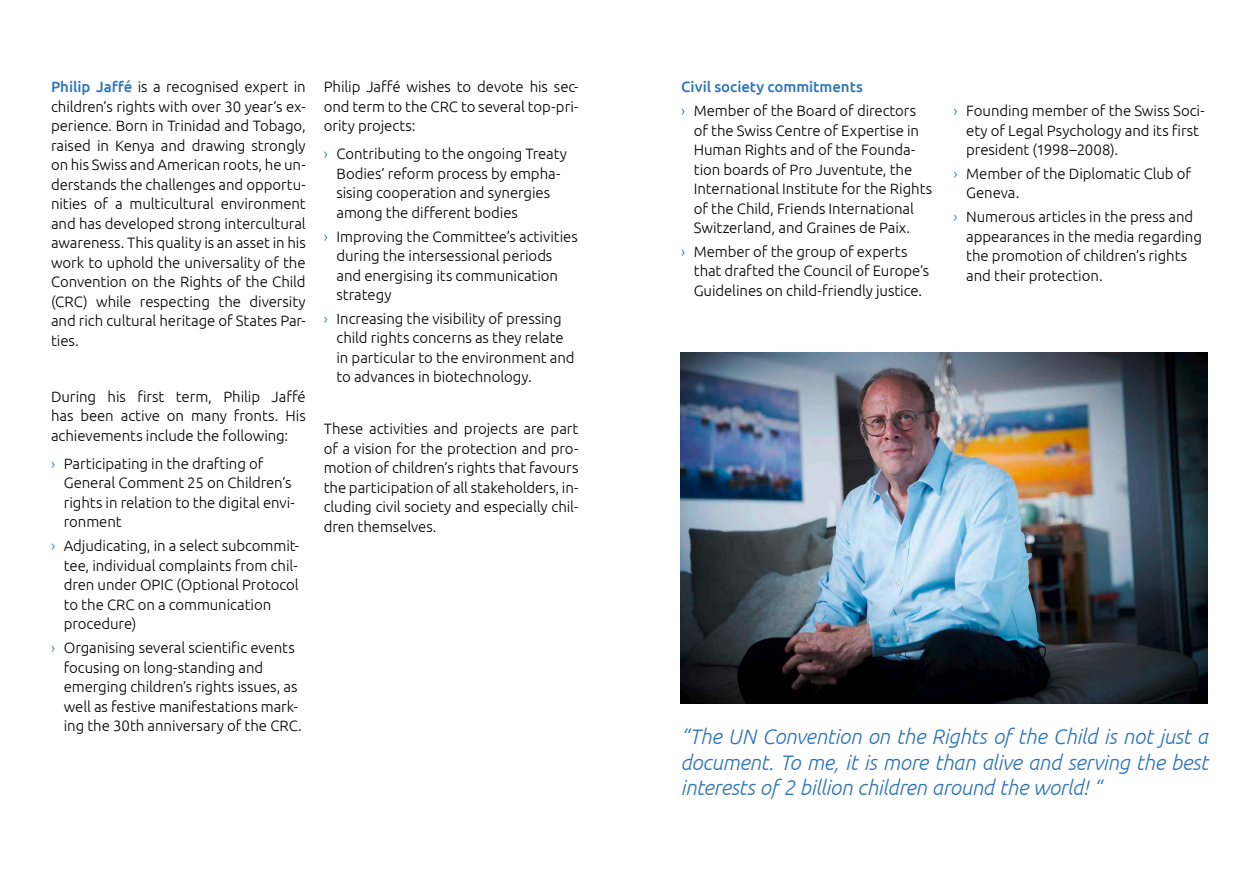
<style>
.page{position:relative;width:1259px;height:893px;background:#fff}
.page>*{position:absolute;margin:0;border:0;box-sizing:border-box;transform-origin:0 0}
.Zitate{font:italic 300 21px/25.5px "Ubuntu";letter-spacing:-.015em;color:#2d74ba;text-align:justify}
.Fliesstext{font:300 15px/19.5px "Ubuntu";letter-spacing:-.005em;color:#000}
.Titel_kl{font:500 15px "Ubuntu";letter-spacing:-.005em;color:#2d74ba}
.s1{font-weight:500;color:#2d74ba}
.s2{color:#2d74ba}
</style>
<div class="page">
<img style="left:681px;top:352px;width:527px;height:351px">
<p class="Fliesstext" style="left:51px;top:77px;width:256px;text-align:justify"><span class="s1">Philip Jaffé</span> is a recognised expert in children’s rights with over 30 year’s ex&shy;perience. Born in Trinidad and Tobago, raised in Kenya and drawing strongly on his Swiss and American roots, he un&shy;derstands the challenges and opportu&shy;nities of a multicultural environment and has developed strong intercultural awareness. This quality is an asset in his work to uphold the universality of the Convention on the Rights of the Child (CRC) while respecting the diversity and rich cultural heritage of States Par&shy;ties.</p>
<p class="Fliesstext" style="left:51px;top:386px;width:256px;text-align:justify">During his first term, Philip Jaffé has been active on many fronts. His achievements include the following:</p>
<p class="Fliesstext" style="left:64px;top:453px;width:233px;text-indent:-13px"><span class="s2">›</span> Participating in the drafting of<br>General Comment 25 on Children’s rights in relation to the digital envi&shy;ronment</p>
<p class="Fliesstext" style="left:64px;top:536px;width:237px;text-indent:-13px"><span class="s2">›</span> Adjudicating, in a select subcommit&shy;tee, individual complaints from chil&shy;dren under OPIC (Optional Protocol to the CRC on a communication procedure)</p>
<p class="Fliesstext" style="left:64px;top:637px;width:240px;text-indent:-13px"><span class="s2">›</span> Organising several scientific events focusing on long-standing and emerging children’s rights issues, as well as festive manifestations mark&shy;ing the 30th anniversary of the CRC.</p>
<p class="Fliesstext" style="left:324px;top:77px;width:256px;text-align:justify">Philip Jaffé wishes to devote his sec&shy;ond term to the CRC to several top-pri&shy;ority projects:</p>
<p class="Fliesstext" style="left:336px;top:144px;width:232px;text-indent:-13px"><span class="s2">›</span> Contributing to the ongoing Treaty<br>Bodies’ reform process by empha&shy;sising cooperation and synergies among the different bodies</p>
<p class="Fliesstext" style="left:336px;top:226px;width:243px;text-indent:-13px"><span class="s2">›</span> Improving the Committee’s activities during the intersessional periods and energising its communication strategy</p>
<p class="Fliesstext" style="left:336px;top:308px;width:239px;text-indent:-13px"><span class="s2">›</span> Increasing the visibility of pressing child rights concerns as they relate in particular to the environment and to advances in biotechnology.</p>
<p class="Fliesstext" style="left:324px;top:419px;width:256px;text-align:justify">These activities and projects are part of a vision for the protection and pro&shy;motion of children’s rights that favours the participation of all stakeholders, in&shy;cluding civil society and especially chil&shy;dren themselves.</p>
<p class="Titel_kl" style="left:681px;top:78px;width:184px">Civil society commitments</p>
<p class="Fliesstext" style="left:694px;top:101px;width:240px;text-indent:-13px"><span class="s2">›</span> Member of the Board of directors of the Swiss Centre of Expertise in Human Rights and of the Founda&shy;tion boards of Pro Juventute, the International Institute for the Rights of the Child, Friends International Switzerland, and Graines de Paix.</p>
<p class="Fliesstext" style="left:694px;top:241px;width:237px;text-indent:-13px"><span class="s2">›</span> Member of the group of experts that drafted the Council of Europe’s<br>Guidelines on child-friendly justice.</p>
<p class="Fliesstext" style="left:966px;top:101px;width:240px;text-indent:-13px"><span class="s2">›</span> Founding member of the Swiss Soci&shy;ety of Legal Psychology and its first president (1998–2008).</p>
<p class="Fliesstext" style="left:966px;top:163px;width:226px;text-indent:-13px"><span class="s2">›</span> Member of the Diplomatic Club of<br>Geneva.</p>
<p class="Fliesstext" style="left:966px;top:207px;width:237px;text-indent:-13px"><span class="s2">›</span> Numerous articles in the press and appearances in the media regarding the promotion of children’s rights and their protection.</p>
<p class="Zitate" style="left:680px;top:723px;width:529px">“The UN Convention on the Rights of the Child is not just a document. To me, it is more than alive and serving the best interests of 2 billion children around the world! “</p>
</div>
